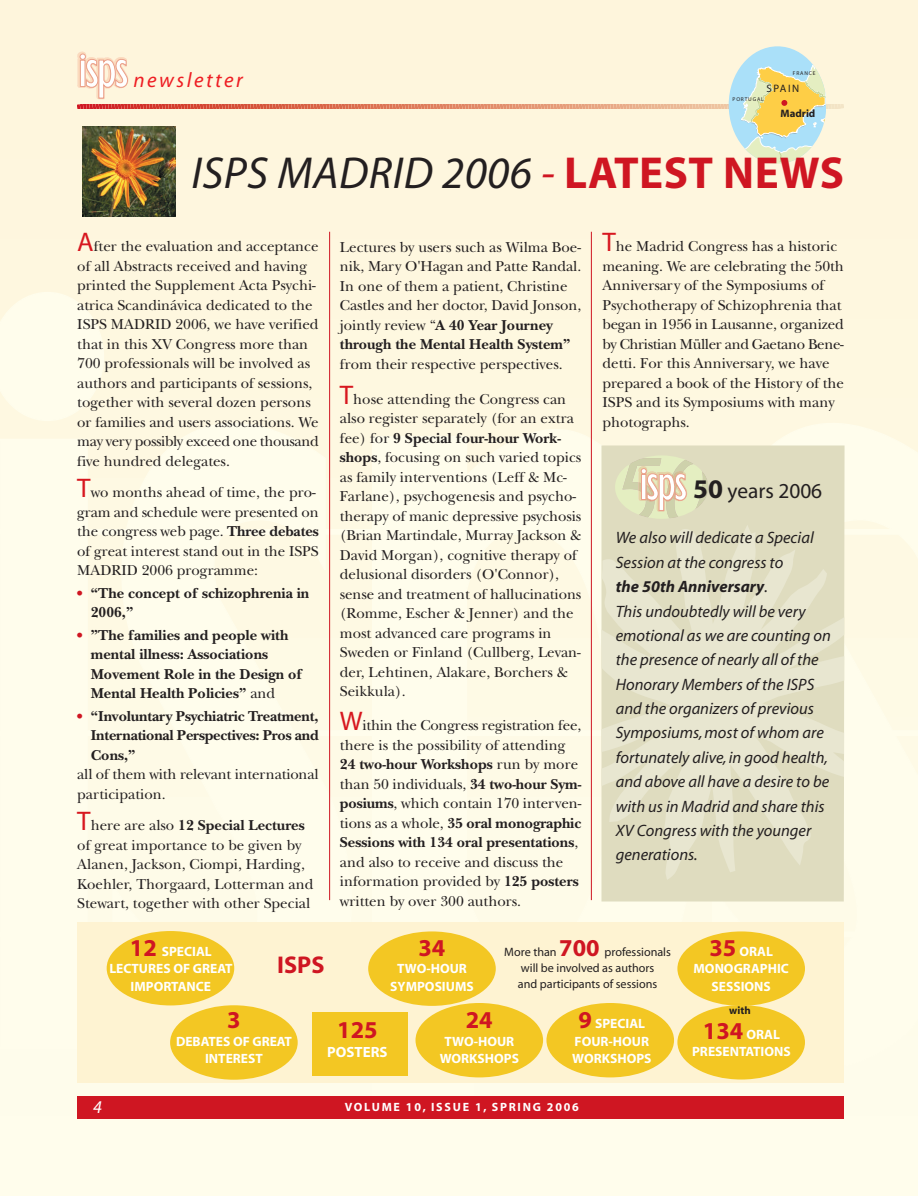
<style>
.page{position:relative;width:918px;height:1197px;background:#fff}
.page>*{position:absolute;margin:0;border:0;box-sizing:border-box;transform-origin:0 0}
.t1{font:italic 45px "Myriad";letter-spacing:.01em;color:#231f20}
.t2{font:700 24.3px "Myriad";color:#cf1622}
.t3{font:21.3px "Myriad";color:#231f20}
.t4{font:italic 21px "Myriad";letter-spacing:.12em;color:#ee1d23}
.t5{font:italic 18px "Myriad";color:#fff}
.t6{font:italic 16.5px/24.3px "Myriad";color:#231f20}
.t7{font:15px/19.5px "New Baskerville";color:#231f20}
.t8{font:700 15px/19.5px "New Baskerville";color:#231f20}
.t9{font:700 14.85px "Myriad";color:#fff}
.t10{font:700 13.5px/17.5px "Myriad";color:#fff;text-align:center}
.t11{font:12.15px/16.2px "Myriad";color:#231f20;text-align:center}
.t12{font:700 12px "Myriad";letter-spacing:.145em;color:#fff}
.t13{font:700 10.8px "Myriad";color:#231f20}
.t14{font:10.8px "Myriad";letter-spacing:.15em;color:#231f20}
.t15{font:5.55px "Myriad";letter-spacing:.15em;color:#231f20}
.s1{color:#cf1622}
.s2{font-weight:700;font-style:normal;color:#cf1622}
.s3{font-family:"Myriad";font-size:27px;color:#d7171f}
.s4{font-weight:700}
.s5{font-weight:400}
.s6{font-weight:700;font-size:27px}
.s7{font-size:24.3px;color:#cf1622}
.s8{font-weight:700;font-size:24.3px;color:#cf1622}
</style>
<div class="page">
<div style="left:1px;top:0;width:917px;height:80px;background:#fef5dc"></div>
<div style="left:1px;top:80px;width:917px;height:79px;background:#fef6dd"></div>
<div style="left:1px;top:160px;width:917px;height:79px;background:#fef6de"></div>
<div style="left:1px;top:239px;width:917px;height:80px;background:#fef7df"></div>
<div style="left:1px;top:319px;width:917px;height:80px;background:#fef8e0"></div>
<div style="left:1px;top:399px;width:917px;height:79px;background:#fef8e1"></div>
<div style="left:1px;top:1036px;width:917px;height:80px;background:#fefceb"></div>
<div style="left:1px;top:1116px;width:917px;height:80px;background:#fffdec"></div>
<svg style="left:371px;top:440px;width:321px;height:657px"></svg>
<div style="left:1px;top:439px;width:87px;height:597px;background:#fffdec"></div>
<svg style="left:1px;top:292px;width:103px;height:129px"></svg>
<div style="left:93px;top:376px;width:262px;height:721px;background:#fefbe8"></div>
<svg style="left:692px;top:423px;width:226px;height:674px;fill:#fffdec"></svg>
<div style="left:77px;top:1097px;width:767px;height:22px;background:#cf1622"></div>
<img style="left:82px;top:164px;width:93px;height:52px">
<div style="left:329px;top:231px;width:263px;height:681px;background:#fefae6"></div>
<svg style="left:75px;top:46px;width:769px;height:118px"></svg>
<div style="left:602px;top:446px;width:243px;height:456px;background:#dfdcbf"></div>
<svg style="left:602px;top:525px;width:243px;height:355px;background:#e3e1c8"></svg>
<svg style="left:615px;top:457px;width:93px;height:62px;background:#e1debc"></svg>
<div style="left:77px;top:922px;width:767px;height:161px;background:#fef3d2"></div>
<div style="left:170px;top:1005px;width:128px;height:75px;background:#f3c723;border-radius:50%"></div>
<div style="left:368px;top:931px;width:128px;height:75px;background:#f3c723;border-radius:50%"></div>
<div style="left:416px;top:1003px;width:127px;height:74px;background:#f3c723;border-radius:50%"></div>
<div style="left:677px;top:931px;width:128px;height:75px;background:#f3c723;border-radius:50%"></div>
<div style="left:677px;top:1005px;width:128px;height:75px;background:#f3c723;border-radius:50%"></div>
<div style="left:546px;top:1003px;width:128px;height:74px;background:#f3c723;border-radius:50%"></div>
<div style="left:107px;top:931px;width:127px;height:74px;background:#f3c723;border-radius:50%"></div>
<div style="left:313px;top:1012px;width:95px;height:63px;background:#f3c723"></div>
<h3 class="t4" style="left:134px;top:72px;width:111px">newsletter</h3>
<p class="t15" style="left:793px;top:71px;width:24px">FRANCE</p>
<p class="t14" style="left:767px;top:84px;width:34px">SPAIN</p>
<p class="t15" style="left:733px;top:97px;width:33px">PORTUGAL</p>
<p class="t13" style="left:781px;top:110px;width:36px">Madrid</p>
<h1 class="t1" style="left:192px;top:156px;width:654px">ISPS MADRID 2006 <span class="s1">-</span> <span class="s2">LATEST NEWS</span></h1>
<p class="t7" style="left:77px;top:238px;width:243px"><span class="s3">A</span>fter the evaluation and acceptance of all Abstracts received and having printed the Supplement Acta Psychi&shy;atrica Scandinávica dedicated to the ISPS MADRID 2006, we have verified that in this XV Congress more than 700 professionals will be involved as authors and participants of sessions, together with several dozen persons or families and users associations. We may very possibly exceed one thousand five hundred delegates.</p>
<p class="t7" style="left:77px;top:484px;width:243px"><span class="s3">T</span>wo months ahead of time, the pro&shy;gram and schedule were presented on the congress web page. <span class="s4">Three debates </span>of great interest stand out in the ISPS MADRID 2006 programme:</p>
<p class="t8" style="left:91px;top:585px;width:220px;text-indent:-14px"><span class="s1">•</span> “The concept of schizophrenia in<br>2006,”</p>
<p class="t8" style="left:91px;top:627px;width:213px;text-indent:-14px"><span class="s1">•</span> ”The families and people with mental illness: Associations<br>Movement Role in the Design of<br>Mental Health Policies” <span class="s5">and</span></p>
<p class="t8" style="left:91px;top:708px;width:229px;text-align:justify;text-indent:-14px"><span class="s1">•</span> “Involuntary Psychiatric Treatment, International Perspectives: Pros and Cons,”</p>
<p class="t7" style="left:77px;top:766px;width:243px">all of them with relevant international participation.</p>
<p class="t7" style="left:77px;top:817px;width:238px"><span class="s3">T</span>here are also <span class="s4">12 Special Lectures </span>of great importance to be given by Alanen, Jackson, Ciompi, Harding, Koehler, Thorgaard, Lotterman and Stewart, together with other Special</p>
<p class="t7" style="left:340px;top:239px;width:243px">Lectures by users such as Wilma Boe&shy;nik, Mary O'Hagan and Patte Randal.<br>In one of them a patient, Christine Castles and her doctor, David Jonson, jointly review “<span class="s4">A 40 Year Journey through the Mental Health System”</span></p>
<p class="t7" style="left:340px;top:356px;width:224px">from their respective perspectives.</p>
<p class="t7" style="left:340px;top:391px;width:243px"><span class="s3">T</span>hose attending the Congress can also register separately (for an extra fee) for <span class="s4">9 Special four-hour Work&shy;shops</span>, focusing on such varied topics as family interventions (Leff &amp; Mc-Farlane), psychogenesis and psycho&shy;therapy of manic depressive psychosis (Brian Martindale, Murray Jackson &amp; David Morgan), cognitive therapy of delusional disorders (O'Connor), sense and treatment of hallucinations (Romme, Escher &amp; Jenner) and the most advanced care programs in Sweden or Finland (Cullberg, Levan&shy;der, Lehtinen, Alakare, Borchers &amp; Seikkula).</p>
<p class="t7" style="left:340px;top:718px;width:243px"><span class="s3">W</span>ithin the Congress registration fee, there is the possibility of attending <span class="s4">24 two-hour Workshops</span> run by more than 50 individuals, <span class="s4">34 two-hour Sym&shy;posiums</span>, which contain 170 interven&shy;tions as a whole, <span class="s4">35 oral monographic Sessions with 134 oral presentations</span>, and also to receive and discuss the information provided by <span class="s4">125 posters </span>written by over 300 authors.</p>
<p class="t7" style="left:602px;top:238px;width:243px"><span class="s3">T</span>he Madrid Congress has a historic meaning. We are celebrating the 50th Anniversary of the Symposiums of Psychotherapy of Schizophrenia that began in 1956 in Lausanne, organized by Christian Müller and Gaetano Bene&shy;detti. For this Anniversary, we have prepared a book of the History of the ISPS and its Symposiums with many photographs.</p>
<h3 class="t3" style="left:693px;top:483px;width:131px"><span class="s6">50</span> years 2006</h3>
<p class="t6" style="left:616px;top:527px;width:217px">We also will dedicate a Special<br>Session at the congress to<br><span class="s4">the 50th Anniversary</span>.<br>This undoubtedly will be very emotional as we are counting on the presence of nearly all of the<br>Honorary Members of the ISPS and the organizers of previous<br>Symposiums, most of whom are fortunately alive, in good health, and above all have a desire to be with us in Madrid and share this<br>XV Congress with the younger generations.</p>
<p class="t10" style="left:109px;top:943px;width:124px"><span class="s7">12</span> SPECIAL<br>LECTURES OF GREAT<br>IMPORTANCE</p>
<h2 class="t2" style="left:277px;top:955px;width:49px">ISPS</h2>
<h2 class="t2" style="left:419px;top:938px;width:28px">34</h2>
<p class="t10" style="left:390px;top:961px;width:85px">TWO-HOUR<br>SYMPOSIUMS</p>
<p class="t11" style="left:504px;top:944px;width:168px">More than <span class="s8">700</span> professionals will be involved as authors<br>and participants of sessions</p>
<h2 class="t2" style="left:227px;top:1011px;width:15px">3</h2>
<p class="t10" style="left:176px;top:1033px;width:117px">DEBATES OF GREAT<br>INTEREST</p>
<h2 class="t2" style="left:337px;top:1021px;width:42px">125</h2>
<p class="t9" style="left:327px;top:1046px;width:62px">POSTERS</p>
<h2 class="t2" style="left:466px;top:1011px;width:28px">24</h2>
<p class="t10" style="left:440px;top:1033px;width:81px">TWO-HOUR<br>WORKSHOPS</p>
<p class="t10" style="left:572px;top:1016px;width:81px"><span class="s7">9</span> SPECIAL<br>FOUR-HOUR<br>WORKSHOPS</p>
<p class="t5" style="left:93px;top:1100px;width:10px">4</p>
<p class="t12" style="left:345px;top:1102px;width:236px">VOLUME 10, ISSUE 1, SPRING 2006</p>
<p class="t10" style="left:694px;top:943px;width:97px"><span class="s7">35</span> ORAL<br>MONOGRAPHIC<br>SESSIONS</p>
<p class="t10" style="left:692px;top:1027px;width:100px"><span class="s7">134</span> ORAL<br>PRESENTATIONS</p>
<p class="t13" style="left:729px;top:1007px;width:23px">with</p>
</div>
